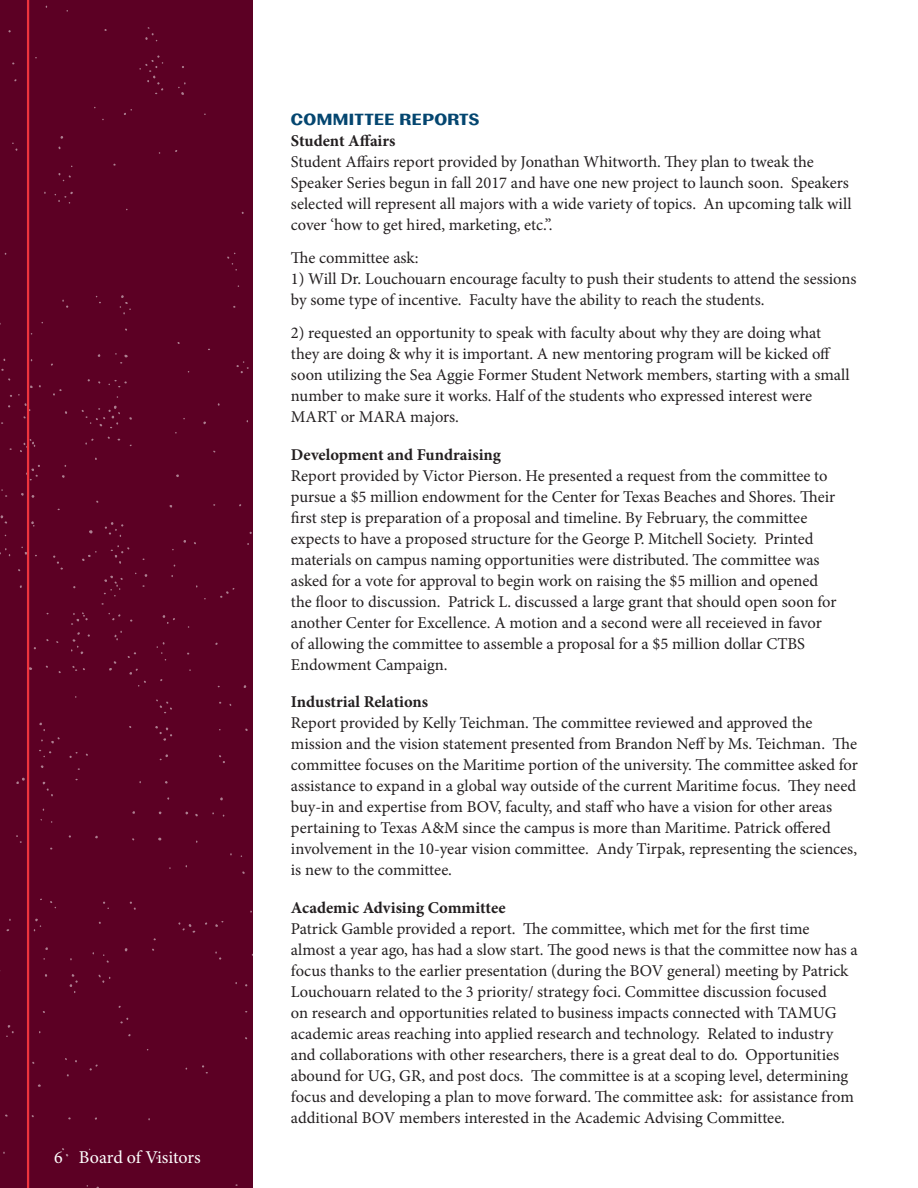
<style>
.page{position:relative;width:918px;height:1188px;background:#fff}
.page>*{position:absolute;margin:0;border:0;box-sizing:border-box;transform-origin:0 0}
.t1{font:18px "Minion Pro";letter-spacing:-.005em;color:#fff}
.t2{font:16.5px/21px "Minion Pro";color:#231f20}
.t3{font:700 16.5px "Minion Pro";color:#231f20}
.t4{font:700 15px "Moriston";letter-spacing:.025em;color:#044670}
</style>
<div class="page">
<div style="left:0;top:0;width:253px;height:1188px;background:#5c0024"></div>
<svg style="left:145px;top:27px;width:12px;height:14px"></svg>
<svg style="left:178px;top:82px;width:8px;height:13px"></svg>
<svg style="left:139px;top:55px;width:24px;height:39px"></svg>
<svg style="left:58px;top:173px;width:13px;height:8px"></svg>
<svg style="left:55px;top:191px;width:18px;height:13px"></svg>
<svg style="left:227px;top:253px;width:10px;height:18px"></svg>
<svg style="left:120px;top:295px;width:11px;height:19px"></svg>
<svg style="left:115px;top:353px;width:13px;height:11px"></svg>
<svg style="left:236px;top:361px;width:13px;height:12px"></svg>
<svg style="left:30px;top:385px;width:11px;height:3px"></svg>
<svg style="left:108px;top:380px;width:19px;height:7px"></svg>
<svg style="left:53px;top:389px;width:9px;height:7px"></svg>
<svg style="left:23px;top:403px;width:8px;height:16px"></svg>
<svg style="left:82px;top:406px;width:38px;height:22px"></svg>
<svg style="left:20px;top:439px;width:15px;height:13px"></svg>
<svg style="left:26px;top:465px;width:14px;height:15px"></svg>
<svg style="left:1px;top:515px;width:6px;height:9px"></svg>
<svg style="left:31px;top:521px;width:4px;height:6px"></svg>
<svg style="left:89px;top:530px;width:4px;height:4px"></svg>
<svg style="left:105px;top:522px;width:18px;height:15px"></svg>
<svg style="left:82px;top:551px;width:15px;height:10px"></svg>
<svg style="left:111px;top:545px;width:18px;height:19px"></svg>
<svg style="left:53px;top:556px;width:10px;height:14px"></svg>
<svg style="left:104px;top:575px;width:19px;height:21px"></svg>
<svg style="left:220px;top:588px;width:15px;height:10px"></svg>
<svg style="left:108px;top:613px;width:12px;height:7px"></svg>
<svg style="left:162px;top:615px;width:13px;height:9px"></svg>
<svg style="left:71px;top:612px;width:17px;height:13px"></svg>
<svg style="left:114px;top:631px;width:8px;height:9px"></svg>
<svg style="left:71px;top:632px;width:19px;height:23px"></svg>
<svg style="left:157px;top:642px;width:9px;height:18px"></svg>
<svg style="left:109px;top:661px;width:7px;height:10px"></svg>
<svg style="left:129px;top:669px;width:17px;height:18px"></svg>
<svg style="left:156px;top:699px;width:16px;height:14px"></svg>
<svg style="left:39px;top:722px;width:6px;height:9px"></svg>
<svg style="left:155px;top:726px;width:17px;height:15px"></svg>
<svg style="left:51px;top:737px;width:9px;height:7px"></svg>
<svg style="left:39px;top:750px;width:13px;height:7px"></svg>
<svg style="left:69px;top:752px;width:9px;height:6px"></svg>
<svg style="left:16px;top:777px;width:9px;height:7px"></svg>
<svg style="left:43px;top:781px;width:10px;height:16px"></svg>
<svg style="left:158px;top:837px;width:4px;height:4px"></svg>
<svg style="left:215px;top:921px;width:9px;height:6px"></svg>
<svg style="left:34px;top:918px;width:7px;height:13px"></svg>
<svg style="left:178px;top:922px;width:17px;height:11px"></svg>
<svg style="left:215px;top:951px;width:6px;height:9px"></svg>
<svg style="left:98px;top:975px;width:12px;height:8px"></svg>
<svg style="left:69px;top:974px;width:9px;height:19px"></svg>
<svg style="left:120px;top:1017px;width:8px;height:7px"></svg>
<svg style="left:6px;top:1025px;width:8px;height:12px"></svg>
<svg style="left:202px;top:1065px;width:6px;height:9px"></svg>
<hr style="left:27px;top:0;width:2px;height:1188px;background:#ee343d">
<p class="t1" style="left:54px;top:1145px;width:148px">6 Board of Visitors</p>
<p class="t4" style="left:291px;top:107px;width:190px">COMMITTEE REPORTS</p>
<p class="t3" style="left:291px;top:129px;width:106px">Student Affairs</p>
<p class="t2" style="left:291px;top:151px;width:562px">Student Affairs report provided by Jonathan Whitworth. They plan to tweak the Speaker Series begun in fall 2017 and have one new project to launch soon. Speakers selected will represent all majors with a wide variety of topics. An upcoming talk will cover ‘how to get hired, marketing, etc.”.</p>
<p class="t2" style="left:291px;top:247px;width:129px">The committee ask:</p>
<p class="t2" style="left:291px;top:268px;width:567px">1) Will Dr. Louchouarn encourage faculty to push their students to attend the sessions by some type of incentive. Faculty have the ability to reach the students.</p>
<p class="t2" style="left:291px;top:322px;width:560px">2) requested an opportunity to speak with faculty about why they are doing what they are doing &amp; why it is important. A new mentoring program will be kicked off soon utilizing the Sea Aggie Former Student Network members, starting with a small number to make sure it works. Half of the students who expressed interest were MART or MARA majors.</p>
<p class="t3" style="left:291px;top:443px;width:211px">Development and Fundraising</p>
<p class="t2" style="left:291px;top:465px;width:547px">Report provided by Victor Pierson. He presented a request from the committee to pursue a $5 million endowment for the Center for Texas Beaches and Shores. Their first step is preparation of a proposal and timeline. By February, the committee expects to have a proposed structure for the George P. Mitchell Society. Printed materials on campus naming opportunities were distributed. The committee was asked for a vote for approval to begin work on raising the $5 million and opened the floor to discussion. Patrick L. discussed a large grant that should open soon for another Center for Excellence. A motion and a second were all receieved in favor of allowing the committee to assemble a proposal for a $5 million dollar CTBS Endowment Campaign.</p>
<p class="t3" style="left:291px;top:690px;width:139px">Industrial Relations</p>
<p class="t2" style="left:291px;top:712px;width:569px">Report provided by Kelly Teichman. The committee reviewed and approved the mission and the vision statement presented from Brandon Neff by Ms. Teichman. The committee focuses on the Maritime portion of the university. The committee asked for assistance to expand in a global way outside of the current Maritime focus. They need buy-in and expertise from BOV, faculty, and staff who have a vision for other areas pertaining to Texas A&amp;M since the campus is more than Maritime. Patrick offered involvement in the 10-year vision committee. Andy Tirpak, representing the sciences, is new to the committee.</p>
<p class="t3" style="left:291px;top:896px;width:216px">Academic Advising Committee</p>
<p class="t2" style="left:291px;top:918px;width:568px">Patrick Gamble provided a report. The committee, which met for the first time almost a year ago, has had a slow start. The good news is that the committee now has a focus thanks to the earlier presentation (during the BOV general) meeting by Patrick Louchouarn related to the 3 priority/ strategy foci. Committee discussion focused<br>on research and opportunities related to business impacts connected with TAMUG academic areas reaching into applied research and technology. Related to industry and collaborations with other researchers, there is a great deal to do. Opportunities abound for UG, GR, and post docs. The committee is at a scoping level, determining focus and developing a plan to move forward. The committee ask: for assistance from additional BOV members interested in the Academic Advising Committee.</p>
</div>
